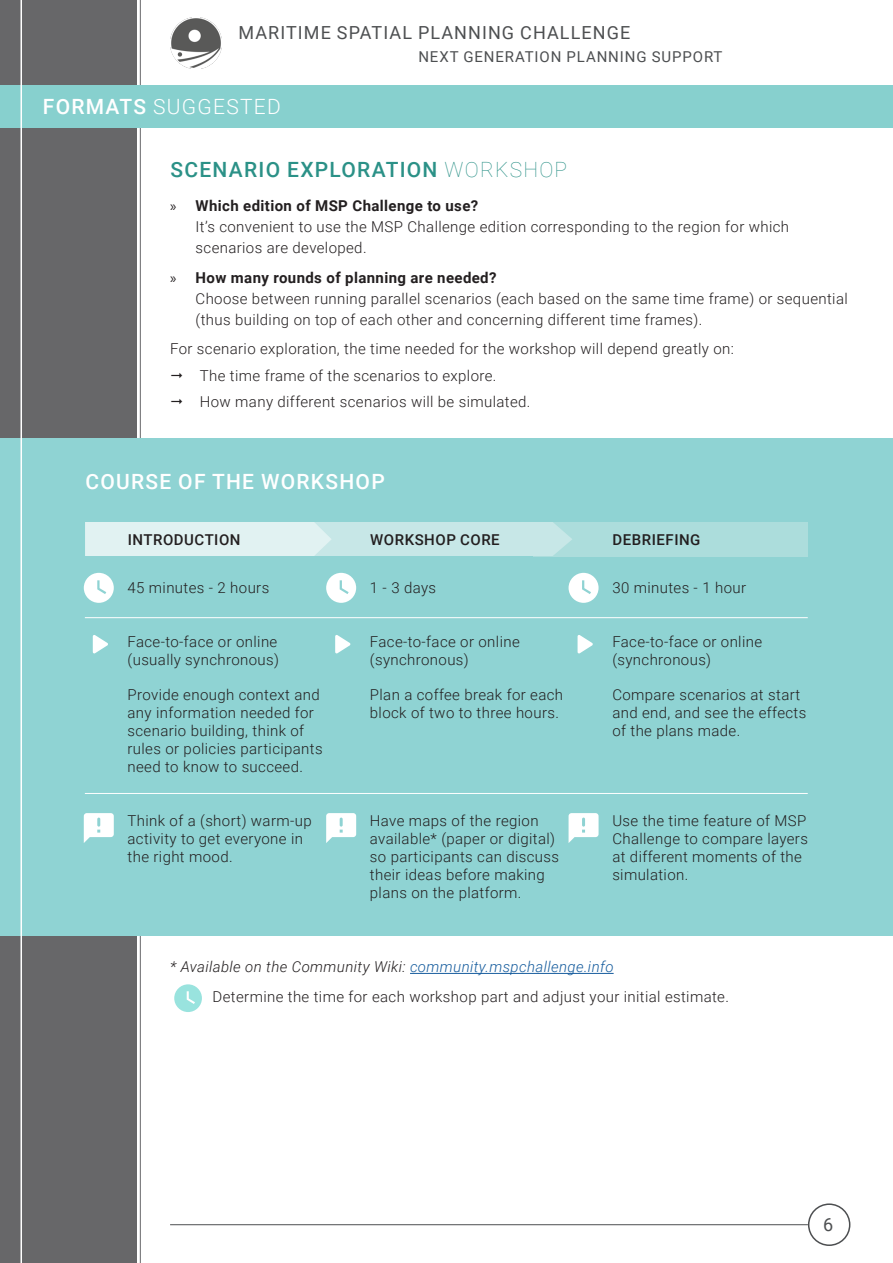
<style>
.page{position:relative;width:893px;height:1263px;background:#fff}
.page>*{position:absolute;margin:0;border:0;box-sizing:border-box;transform-origin:0 0}
.t1{font:500 21px "Roboto";letter-spacing:.06em;color:#2b9187}
.t2{font:500 21px "Roboto";letter-spacing:.06em;color:#fff}
.t3{font:300 21px "Roboto";letter-spacing:.06em;color:#fff}
.t4{font:18px "Roboto";letter-spacing:.06em;color:#4d4f51}
.Alineastijl_opsommin{font:300 15px/18px "Roboto";letter-spacing:.025em;color:#231f20}
.Alineastijl_cursief{font:300 15px/21px "Roboto";letter-spacing:.025em;color:#231f20}
.body_tekst{font:300 15px "Roboto";letter-spacing:.025em;color:#231f20}
.t5{font:700 15px "Roboto";letter-spacing:.025em;color:#231f20}
.body_tekst-2{font:italic 300 15px "Roboto";letter-spacing:.025em;color:#231f20}
.t6{font:500 15px "Roboto";letter-spacing:.035em;color:#231f20}
.t7{font:15px "Roboto";letter-spacing:.06em;color:#4d4f51}
.s1{font-weight:500}
.s2{font-weight:100}
.s3{font-family:"Myriad Pro";font-weight:400}
.s4{color:#175d9e}
</style>
<div class="page">
<hr style="left:140px;top:0;width:1px;height:1263px;background:#676769">
<div style="left:0;top:0;width:136px;height:1263px;background:#676769"></div>
<img style="left:170px;top:17px;width:51px;height:51px">
<div style="left:0;top:438px;width:893px;height:497px;background:#8fd3d3"></div>
<div style="left:533px;top:522px;width:275px;height:34px;background:#acdddc"></div>
<svg style="left:85px;top:522px;width:487px;height:34px;background:#d3ecec"></svg>
<div style="left:0;top:85px;width:893px;height:43px;background:#87d0ce"></div>
<hr style="left:85px;top:617px;width:723px;height:1px;background:#fff">
<svg style="left:84px;top:573px;width:30px;height:30px"></svg>
<svg style="left:326px;top:573px;width:30px;height:30px"></svg>
<svg style="left:569px;top:573px;width:30px;height:30px"></svg>
<svg style="left:93px;top:635px;width:15px;height:19px"></svg>
<svg style="left:335px;top:635px;width:16px;height:19px"></svg>
<svg style="left:578px;top:635px;width:15px;height:19px"></svg>
<hr style="left:85px;top:793px;width:723px;height:1px;background:#fff">
<svg style="left:84px;top:813px;width:30px;height:30px"></svg>
<svg style="left:326px;top:813px;width:30px;height:30px"></svg>
<svg style="left:569px;top:813px;width:30px;height:30px"></svg>
<hr style="left:410px;top:973px;width:204px;height:1px;background:#175d9e">
<svg style="left:174px;top:984px;width:28px;height:28px"></svg>
<div style="left:808px;top:1203px;width:42px;height:43px;border:2px solid #4d4f51;border-radius:50%"></div>
<hr style="left:21px;top:0;width:1px;height:1263px;background:#fff">
<hr style="left:170px;top:1224px;width:638px;height:1px;background:#4d4f51">
<p class="t4" style="left:238px;top:20px;width:393px">MARITIME SPATIAL PLANNING CHALLENGE</p>
<p class="t7" style="left:418px;top:46px;width:306px">NEXT GENERATION PLANNING SUPPORT</p>
<p class="t3" style="left:43px;top:92px;width:239px"><span class="s1">FORMATS</span> SUGGESTED</p>
<p class="t1" style="left:170px;top:155px;width:398px">SCENARIO EXPLORATION <span class="s2">WORKSHOP</span></p>
<p class="t5" style="left:170px;top:195px;width:310px"><span class="s3">»</span> Which edition of MSP Challenge to use?</p>
<p class="Alineastijl_cursief" style="left:196px;top:216px;width:595px">It’s convenient to use the MSP Challenge edition corresponding to the region for which scenarios are developed.</p>
<p class="t5" style="left:170px;top:267px;width:328px"><span class="s3">»</span> How many rounds of planning are needed?</p>
<p class="Alineastijl_cursief" style="left:196px;top:287px;width:654px">Choose between running parallel scenarios (each based on the same time frame) or sequential (thus building on top of each other and concerning different time frames).</p>
<p class="body_tekst" style="left:170px;top:338px;width:565px">For scenario exploration, the time needed for the workshop will depend greatly on:</p>
<p class="Alineastijl_cursief" style="left:200px;top:364px;width:298px">The time frame of the scenarios to explore.</p>
<p class="Alineastijl_cursief" style="left:200px;top:391px;width:332px">How many different scenarios will be simulated.</p>
<p class="t2" style="left:85px;top:467px;width:301px">COURSE OF THE WORKSHOP</p>
<p class="t6" style="left:128px;top:529px;width:114px">INTRODUCTION</p>
<p class="t6" style="left:370px;top:529px;width:131px">WORKSHOP CORE</p>
<p class="t6" style="left:613px;top:529px;width:89px">DEBRIEFING</p>
<p class="Alineastijl_opsommin" style="left:128px;top:578px;width:143px">45 minutes - 2 hours</p>
<p class="Alineastijl_opsommin" style="left:370px;top:578px;width:68px">1 - 3 days</p>
<p class="Alineastijl_opsommin" style="left:612px;top:578px;width:135px">30 minutes - 1 hour</p>
<p class="Alineastijl_opsommin" style="left:128px;top:632px;width:153px">Face-to-face or online (usually synchronous)</p>
<p class="Alineastijl_opsommin" style="left:128px;top:685px;width:197px">Provide enough context and any information needed for scenario building, think of rules or policies participants need to know to succeed.</p>
<p class="Alineastijl_opsommin" style="left:370px;top:632px;width:151px">Face-to-face or online (synchronous)</p>
<p class="Alineastijl_opsommin" style="left:370px;top:685px;width:195px">Plan a coffee break for each block of two to three hours.</p>
<p class="Alineastijl_opsommin" style="left:612px;top:632px;width:151px">Face-to-face or online (synchronous)</p>
<p class="Alineastijl_opsommin" style="left:612px;top:685px;width:196px">Compare scenarios at start and end, and see the effects of the plans made.</p>
<p class="Alineastijl_opsommin" style="left:128px;top:811px;width:186px">Think of a (short) warm-up activity to get everyone in the right mood.</p>
<p class="Alineastijl_opsommin" style="left:370px;top:811px;width:191px">Have maps of the region available* (paper or digital) so participants can discuss their ideas before making plans on the platform.</p>
<p class="Alineastijl_opsommin" style="left:612px;top:811px;width:197px">Use the time feature of MSP<br>Challenge to compare layers at different moments of the simulation.</p>
<p class="body_tekst-2" style="left:170px;top:956px;width:445px">* Available on the Community Wiki: <span class="s4">community.mspchallenge.info</span></p>
<p class="body_tekst" style="left:213px;top:986px;width:518px">Determine the time for each workshop part and adjust your initial estimate.</p>
<p class="t4" style="left:823px;top:1212px;width:12px">6</p>
</div>
